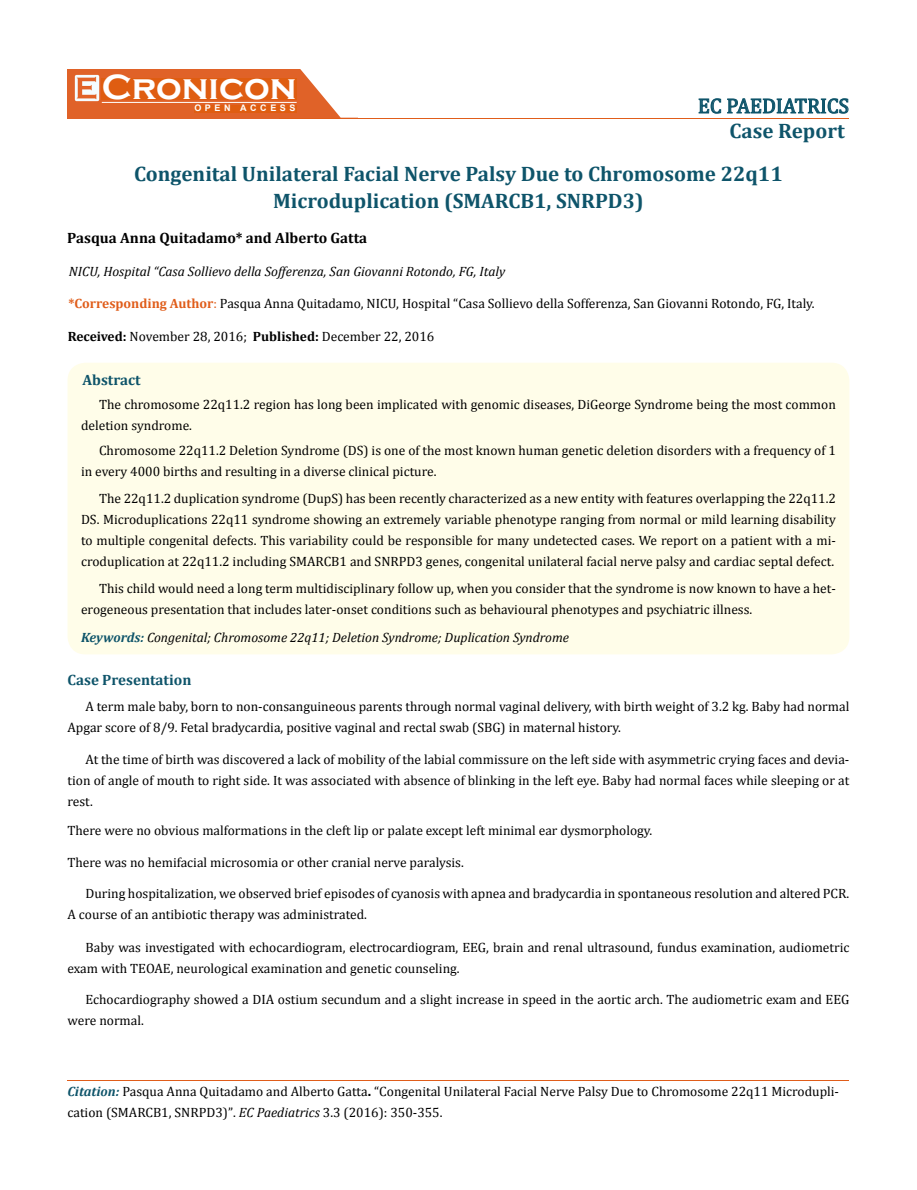
<style>
.page{position:relative;width:917px;height:1190px;background:#fff}
.page>*{position:absolute;margin:0;border:0;box-sizing:border-box;transform-origin:0 0}
.t1{font:700 36px "Copperplate Gothic";color:#fff}
.t2{font:700 21px/43.2px "Cambria";color:#0e546a}
.t3{font:21px "Cambria";color:#0e546a}
.t4{font:700 15px "Cambria";color:#000}
.t5{font:700 15px "Cambria";color:#0e546a}
.t6{font:13.5px/21px "Cambria";color:#000}
.t7{font:italic 13.5px "Cambria";color:#000}
.t8{font:700 9px "Arial";letter-spacing:.4em;color:#fff}
.s1{font-weight:700;color:#e05d1a}
.s2{color:#e05d1a}
.s3{font-weight:700}
.s4{font-weight:700;color:#0e546a}
.s5{font-weight:700;font-style:italic;color:#0e546a}
.s6{font-weight:700;font-size:15px}
.s7{font-size:13.35px}
.s8{font-style:italic}
</style>
<div class="page">
<div style="left:67px;top:70px;width:290px;height:49px;background:#e06228"></div>
<svg style="left:300px;top:69px;width:58px;height:49px"></svg>
<img style="left:75px;top:75px;width:24px;height:26px">
<div style="left:102px;top:79px;width:195px;height:21px;background:#df5d11"></div>
<div style="left:194px;top:105px;width:103px;height:7px;background:#df5d11"></div>
<svg style="left:698px;top:98px;width:23px;height:16px"></svg>
<svg style="left:727px;top:98px;width:121px;height:16px"></svg>
<hr style="left:102px;top:102px;width:194px;height:1px;background:#fff">
<hr style="left:279px;top:118px;width:569px;height:1px;background:#e05d1a">
<hr style="left:67px;top:1080px;width:782px;height:1px;background:#e05d1a">
<div style="left:67px;top:363px;width:782px;height:291px;background:#fffde9;border-radius:18px"></div>
<h1 class="t1" style="left:102px;top:68px;width:196px">Cronicon</h1>
<p class="t8" style="left:194px;top:102px;width:103px">OPEN ACCESS</p>
<h2 class="t3" style="left:698px;top:93px;width:153px">EC PAEDIATRICS</h2>
<h2 class="t2" style="left:134px;top:108px;width:712px;text-indent:595px">Case Report<br>Congenital Unilateral Facial Nerve Palsy Due to Chromosome 22q11</h2>
<h2 class="t2" style="left:273px;top:178px;width:372px">Microduplication (SMARCB1, SNRPD3)</h2>
<p class="t4" style="left:67px;top:227px;width:301px">Pasqua Anna Quitadamo* and Alberto Gatta</p>
<p class="t7" style="left:69px;top:262px;width:438px">NICU, Hospital “Casa Sollievo della Sofferenza, San Giovanni Rotondo, FG, Italy</p>
<p class="t6" style="left:68px;top:292px;width:747px"><span class="s1">*Corresponding Author</span><span class="s2">:</span> Pasqua Anna Quitadamo, NICU, Hospital “Casa Sollievo della Sofferenza, San Giovanni Rotondo, FG, Italy.</p>
<p class="t6" style="left:68px;top:326px;width:368px"><span class="s3">Received:</span> November 28, 2016; <span class="s3">Published:</span> December 22, 2016</p>
<p class="t5" style="left:82px;top:369px;width:60px">Abstract</p>
<p class="t6" style="left:81px;top:393px;width:756px;text-indent:18px">The chromosome 22q11.2 region has long been implicated with genomic diseases, DiGeorge Syndrome being the most common deletion syndrome.</p>
<p class="t6" style="left:81px;top:440px;width:756px;text-indent:18px">Chromosome 22q11.2 Deletion Syndrome (DS) is one of the most known human genetic deletion disorders with a frequency of 1 in every 4000 births and resulting in a diverse clinical picture.</p>
<p class="t6" style="left:81px;top:488px;width:756px;text-align:justify;text-indent:18px">The 22q11.2 duplication syndrome (DupS) has been recently characterized as a new entity with features overlapping the 22q11.2<br>DS. Microduplications 22q11 syndrome showing an extremely variable phenotype ranging from normal or mild learning disability to multiple congenital defects. This variability could be responsible for many undetected cases. We report on a patient with a mi&shy;croduplication at 22q11.2 including SMARCB1 and SNRPD3 genes, congenital unilateral facial nerve palsy and cardiac septal defect.</p>
<p class="t6" style="left:81px;top:578px;width:756px;text-indent:18px">This child would need a long term multidisciplinary follow up, when you consider that the syndrome is now known to have a het&shy;erogeneous presentation that includes later-onset conditions such as behavioural phenotypes and psychiatric illness.</p>
<p class="t7" style="left:81px;top:628px;width:489px"><span class="s4">Keywords:</span> Congenital; Chromosome 22q11; Deletion Syndrome; Duplication Syndrome</p>
<p class="t5" style="left:67px;top:669px;width:125px">Case Presentation</p>
<p class="t6" style="left:67px;top:695px;width:783px;text-indent:18px">A term male baby, born to non-consanguineous parents through normal vaginal delivery, with birth weight of 3.2 kg. Baby had normal<br>Apgar score of 8/9. Fetal bradycardia, positive vaginal and rectal swab (SBG) in maternal history.</p>
<p class="t6" style="left:67px;top:748px;width:783px;text-align:justify;text-indent:18px">At the time of birth was discovered a lack of mobility of the labial commissure on the left side with asymmetric crying faces and devia&shy;tion of angle of mouth to right side. It was associated with absence of blinking in the left eye. Baby had normal faces while sleeping or at rest.</p>
<p class="t6" style="left:67px;top:819px;width:586px">There were no obvious malformations in the cleft lip or palate except left minimal ear dysmorphology.</p>
<p class="t6" style="left:67px;top:851px;width:398px">There was no hemifacial microsomia or other cranial nerve paralysis.</p>
<p class="t6" style="left:67px;top:883px;width:783px;text-indent:18px">During hospitalization, we observed brief episodes of cyanosis with apnea and bradycardia in spontaneous resolution and altered PCR.<br>A course of an antibiotic therapy was administrated.</p>
<p class="t6" style="left:67px;top:936px;width:783px;text-indent:18px">Baby was investigated with echocardiogram, electrocardiogram, EEG, brain and renal ultrasound, fundus examination, audiometric exam with TEOAE, neurological examination and genetic counseling.</p>
<p class="t6" style="left:67px;top:988px;width:783px;text-indent:18px">Echocardiography showed a DIA ostium secundum and a slight increase in speed in the aortic arch. The audiometric exam and EEG were normal.</p>
<p class="t6" style="left:67px;top:1081px;width:773px"><span class="s5">Citation:</span> Pasqua Anna Quitadamo and Alberto Gatta<span class="s6">.</span> “Congenital Unilateral Facial Nerve Palsy Due to Chromosome 22q11 Microdupli&shy;cation (SMARCB1, SNRPD3)”<span class="s7">.</span> <span class="s8">EC Paediatrics</span> <span class="s7">3</span>.3 (2016): 350-355.</p>
</div>
